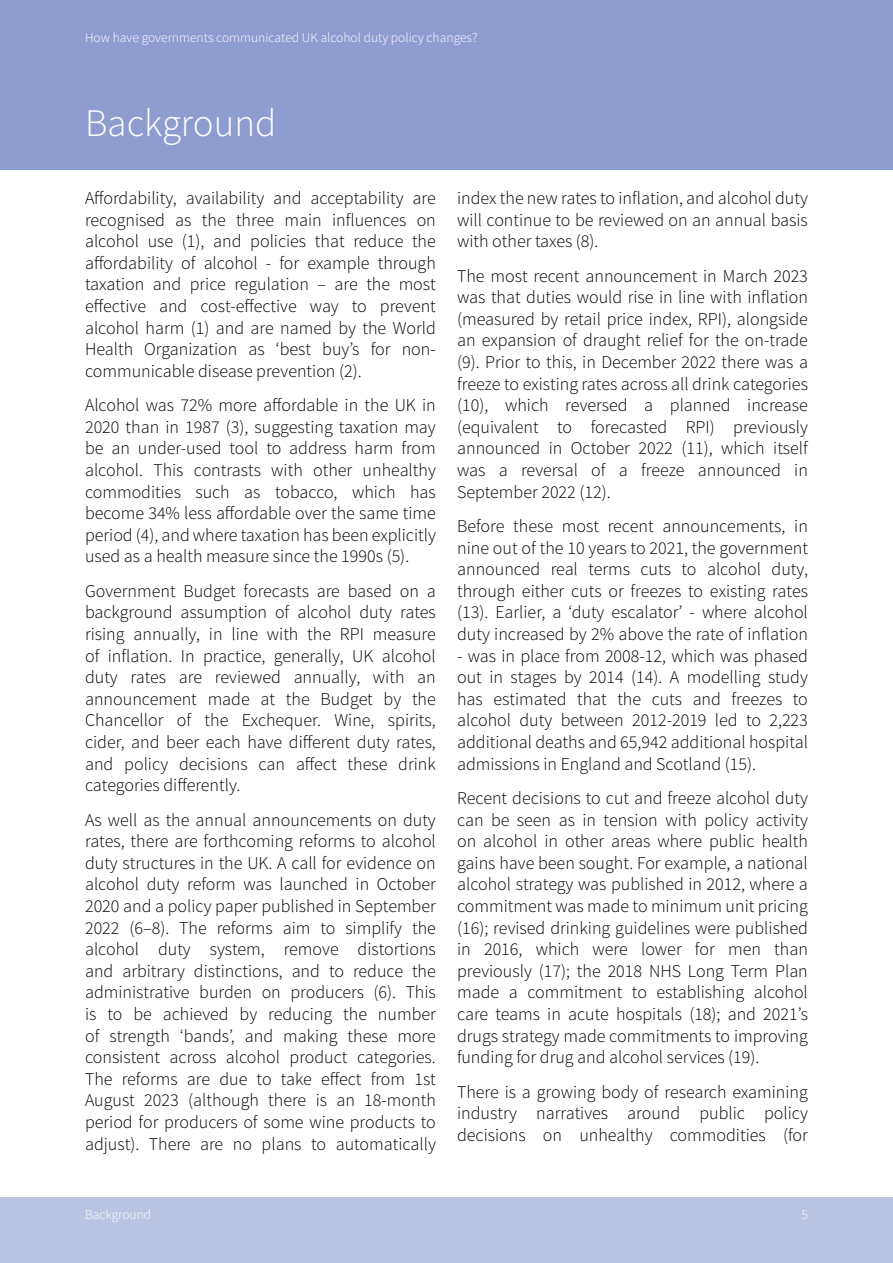
<style>
.page{position:relative;width:893px;height:1263px;background:#fff}
.page>*{position:absolute;margin:0;border:0;box-sizing:border-box;transform-origin:0 0}
.t1{font:300 39px "Source Sans Pro";color:#fff}
.t2{font:300 18px/21.6px "Source Sans Pro";color:#000;text-align:justify}
.t3{font:300 13.5px "Source Sans Pro";color:#fff}
</style>
<div class="page">
<div style="left:0;top:1197px;width:893px;height:66px;background:#bbc4e3"></div>
<div style="left:0;top:0;width:893px;height:170px;background:#8e9dd0"></div>
<p class="t3" style="left:85px;top:29px;width:394px">How have governments communicated UK alcohol duty policy changes?</p>
<h1 class="t1" style="left:85px;top:99px;width:193px">Background</h1>
<p class="t2" style="left:85px;top:187px;width:352px">Affordability, availability and acceptability are recognised as the three main influences on alcohol use (1), and policies that reduce the affordability of alcohol - for example through taxation and price regulation – are the most effective and cost-effective way to prevent alcohol harm (1) and are named by the World Health Organization as ‘best buy’s for non&shy;communicable disease prevention (2).</p>
<p class="t2" style="left:85px;top:394px;width:352px">Alcohol was 72% more affordable in the UK in 2020 than in 1987 (3), suggesting taxation may be an under-used tool to address harm from alcohol. This contrasts with other unhealthy commodities such as tobacco, which has become 34% less affordable over the same time period (4), and where taxation has been explicitly used as a health measure since the 1990s (5).</p>
<p class="t2" style="left:85px;top:580px;width:352px">Government Budget forecasts are based on a background assumption of alcohol duty rates rising annually, in line with the RPI measure of inflation. In practice, generally, UK alcohol duty rates are reviewed annually, with an announcement made at the Budget by the Chancellor of the Exchequer. Wine, spirits, cider, and beer each have different duty rates, and policy decisions can affect these drink categories differently.</p>
<p class="t2" style="left:85px;top:809px;width:352px">As well as the annual announcements on duty rates, there are forthcoming reforms to alcohol duty structures in the UK. A call for evidence on alcohol duty reform was launched in October 2020 and a policy paper published in September 2022 (6–8). The reforms aim to simplify the alcohol duty system, remove distortions and arbitrary distinctions, and to reduce the administrative burden on producers (6). This is to be achieved by reducing the number of strength ‘bands’, and making these more consistent across alcohol product categories.<br>The reforms are due to take effect from 1st August 2023 (although there is an 18-month period for producers of some wine products to adjust). There are no plans to automatically</p>
<p class="t2" style="left:457px;top:187px;width:352px">index the new rates to inflation, and alcohol duty will continue to be reviewed on an annual basis with other taxes (8).</p>
<p class="t2" style="left:457px;top:265px;width:352px">The most recent announcement in March 2023 was that duties would rise in line with inflation (measured by retail price index, RPI), alongside an expansion of draught relief for the on-trade (9). Prior to this, in December 2022 there was a freeze to existing rates across all drink categories (10), which reversed a planned increase (equivalent to forecasted RPI) previously announced in October 2022 (11), which itself was a reversal of a freeze announced in September 2022 (12).</p>
<p class="t2" style="left:457px;top:515px;width:352px">Before these most recent announcements, in nine out of the 10 years to 2021, the government announced real terms cuts to alcohol duty, through either cuts or freezes to existing rates (13). Earlier, a ‘duty escalator’ - where alcohol duty increased by 2% above the rate of inflation</p>
<p class="t2" style="left:457px;top:645px;width:352px">- was in place from 2008-12, which was phased out in stages by 2014 (14). A modelling study has estimated that the cuts and freezes to alcohol duty between 2012-2019 led to 2,223 additional deaths and 65,942 additional hospital admissions in England and Scotland (15).</p>
<p class="t2" style="left:457px;top:787px;width:352px">Recent decisions to cut and freeze alcohol duty can be seen as in tension with policy activity on alcohol in other areas where public health gains have been sought. For example, a national alcohol strategy was published in 2012, where a commitment was made to minimum unit pricing (16); revised drinking guidelines were published in 2016, which were lower for men than previously (17); the 2018 NHS Long Term Plan made a commitment to establishing alcohol care teams in acute hospitals (18); and 2021’s drugs strategy made commitments to improving funding for drug and alcohol services (19).</p>
<p class="t2" style="left:457px;top:1081px;width:352px">There is a growing body of research examining industry narratives around public policy decisions on unhealthy commodities (for</p>
<p class="t3" style="left:85px;top:1206px;width:68px">Background</p>
<p class="t3" style="left:801px;top:1206px;width:8px">5</p>
</div>
